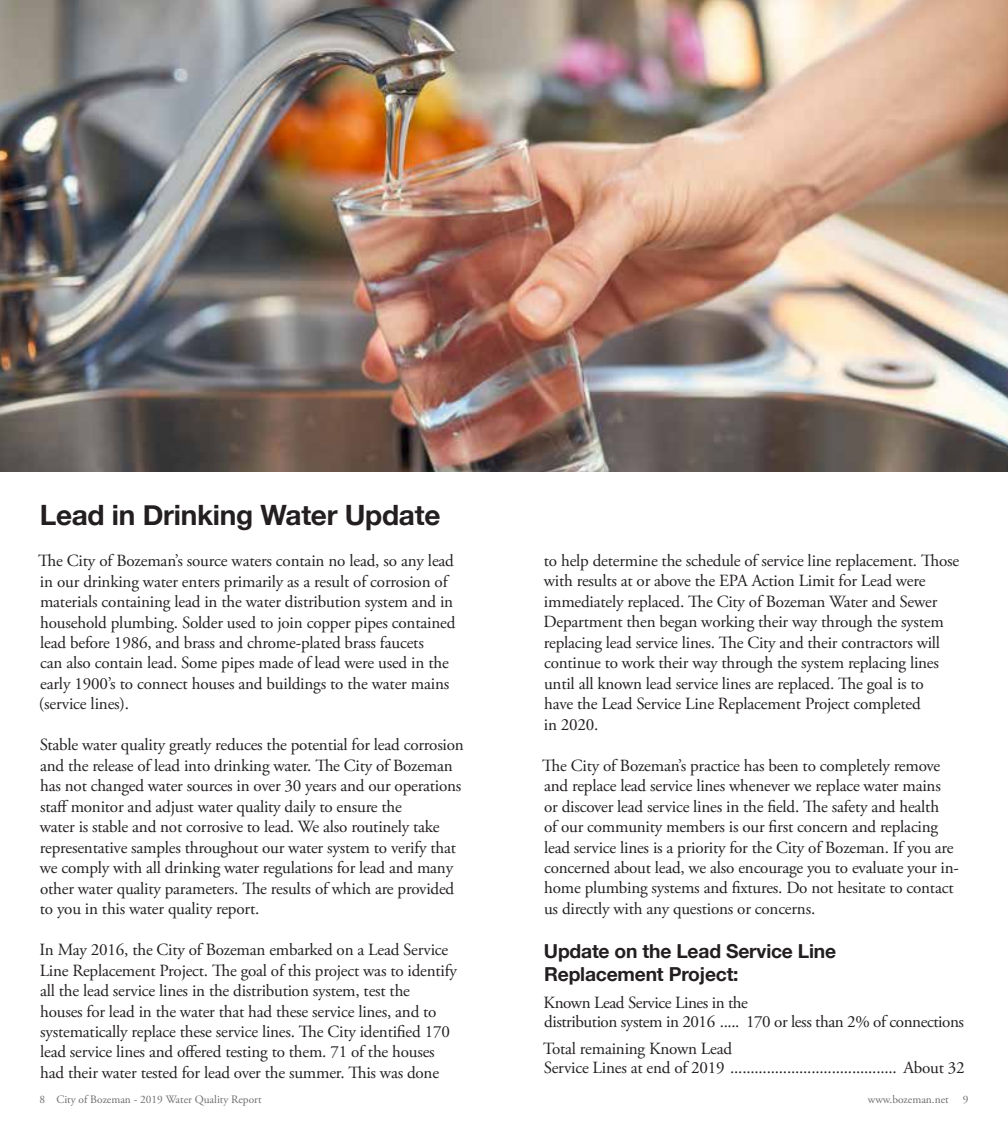
<style>
.page{position:relative;width:1008px;height:1134px;background:#fff}
.page>*{position:absolute;margin:0;border:0;box-sizing:border-box;transform-origin:0 0}
.t1{font:700 28px "Helvetica Neue";letter-spacing:-.01em;color:#231f20}
.t2{font:700 19.25px/23.1px "Helvetica Neue";letter-spacing:-.01em;color:#231f20}
.t3{font:17.15px/20.5px "Adobe Garamond Pro";letter-spacing:-.01em;color:#231f20}
.t4{font:11.38px "Adobe Garamond Pro";color:#6d6e71}
</style>
<div class="page">
<img style="left:0;top:0;width:1008px;height:471px">
<h2 class="t1" style="left:40px;top:493px;width:402px">Lead in Drinking Water Update</h2>
<p class="t3" style="left:38px;top:551px;width:419px">Te City of Bozeman’s source waters contain no lead, so any lead in our drinking water enters primarily as a result of corrosion of materials containing lead in the water distribution system and in household plumbing. Solder used to join copper pipes contained lead before 1986, and brass and chrome-plated brass faucets<br>can also contain lead. Some pipes made of lead were used in the early 1900’s to connect houses and buildings to the water mains (service lines).</p>
<p class="t3" style="left:40px;top:735px;width:426px">Stable water quality greatly reduces the potential for lead corrosion and the release of lead into drinking water. Te City of Bozeman has not changed water sources in over 30 years and our operations staf monitor and adjust water quality daily to ensure the<br>water is stable and not corrosive to lead. We also routinely take representative samples throughout our water system to verify that we comply with all drinking water regulations for lead and many other water quality parameters. Te results of which are provided to you in this water quality report.</p>
<p class="t3" style="left:40px;top:940px;width:419px">In May 2016, the City of Bozeman embarked on a Lead Service Line Replacement Project. Te goal of this project was to identify all the lead service lines in the distribution system, test the<br>houses for lead in the water that had these service lines, and to systematically replace these service lines. Te City identifed 170 lead service lines and ofered testing to them. 71 of the houses had their water tested for lead over the summer. Tis was done</p>
<p class="t3" style="left:544px;top:551px;width:417px">to help determine the schedule of service line replacement. Tose with results at or above the EPA Action Limit for Lead were immediately replaced. Te City of Bozeman Water and Sewer Department then began working their way through the system replacing lead service lines. Te City and their contractors will continue to work their way through the system replacing lines until all known lead service lines are replaced. Te goal is to<br>have the Lead Service Line Replacement Project completed<br>in 2020.</p>
<p class="t3" style="left:542px;top:756px;width:418px">Te City of Bozeman’s practice has been to completely remove and replace lead service lines whenever we replace water mains<br>or discover lead service lines in the feld. Te safety and health<br>of our community members is our frst concern and replacing lead service lines is a priority for the City of Bozeman. If you are concerned about lead, we also encourage you to evaluate your in&shy;home plumbing systems and fxtures. Do not hesitate to contact us directly with any questions or concerns.</p>
<h3 class="t2" style="left:544px;top:940px;width:294px">Update on the Lead Service Line<br>Replacement Project:</h3>
<p class="t3" style="left:544px;top:993px;width:422px;line-height:19.2px">Known Lead Service Lines in the<br>distribution system in 2016 ..... 170 or less than 2% of connections</p>
<p class="t3" style="left:543px;top:1040px;width:423px;line-height:19.2px">Total remaining Known Lead<br>Service Lines at end of 2019 ......................................... About 32</p>
<p class="t4" style="left:39px;top:1092px;width:224px">8 City of Bozeman - 2019 Water Quality Report</p>
<p class="t4" style="left:868px;top:1092px;width:82px">www.bozeman.net</p>
<p class="t4" style="left:963px;top:1092px;width:7px">9</p>
</div>
